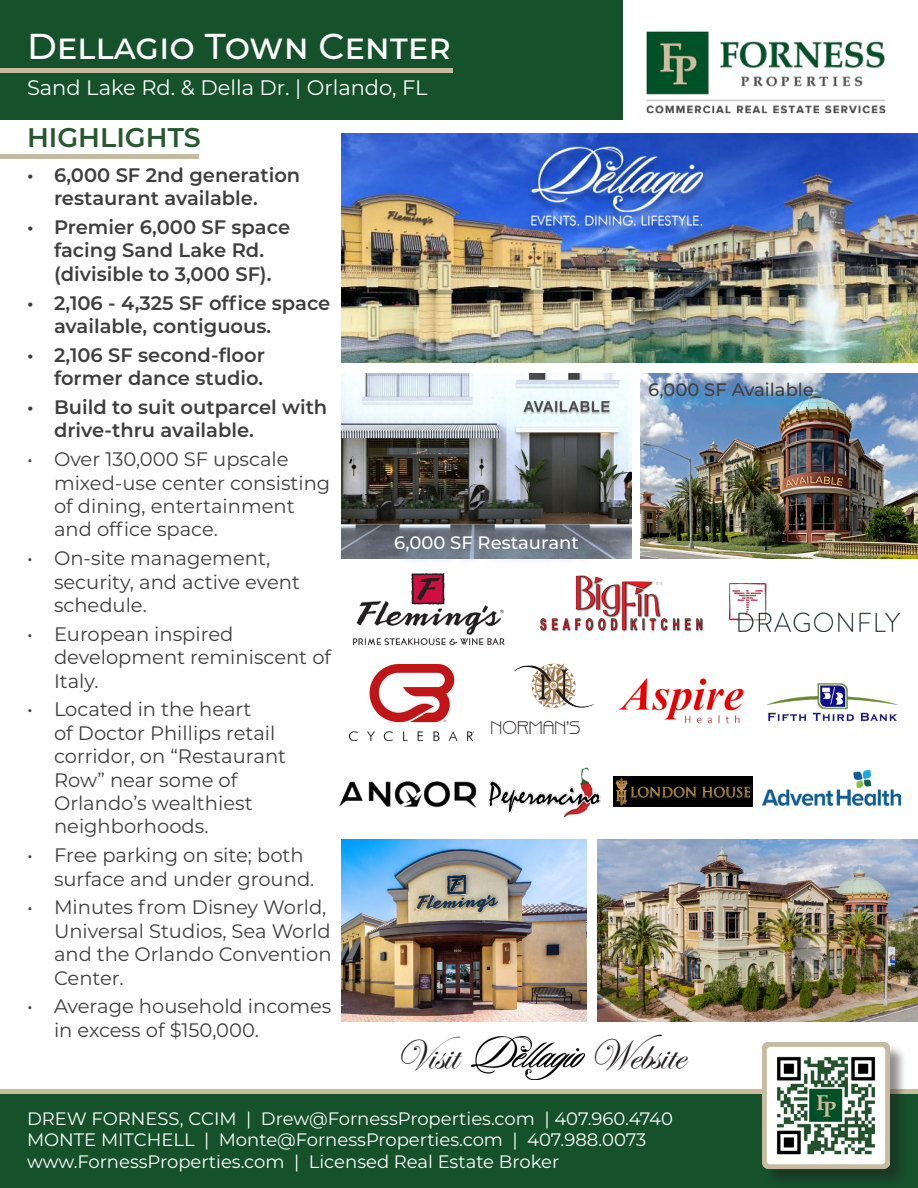
<style>
.page{position:relative;width:918px;height:1188px;background:#fff}
.page>*{position:absolute;margin:0;border:0;box-sizing:border-box;transform-origin:0 0}
.t1{font:43.5px "Edwardian Script ITC";color:#231f20}
.t2{font:500 36px "Montserrat";color:#fff}
.t3{font:600 27px "Montserrat";color:#26592f}
.t4{font:21px "Montserrat";color:#fff}
.t5{font:19.5px/23.4px "Montserrat";color:#3e3e3f}
.t6{font:600 19.5px/23.4px "Montserrat";color:#3e3e3f}
.t7{font:18px "Montserrat";color:#fff}
.t8{font:500 18px "Montserrat";color:#fff}
.t9{font:500 18px "Montserrat";color:#414142}
.t10{font:18px "Brisk Plain";color:#231f20}
</style>
<div class="page">
<img style="left:641px;top:373px;width:277px;height:185px">
<img style="left:597px;top:840px;width:321px;height:182px">
<img style="left:341px;top:840px;width:245px;height:182px">
<img style="left:540px;top:575px;width:163px;height:57px">
<img style="left:618px;top:678px;width:126px;height:46px">
<img style="left:349px;top:664px;width:125px;height:76px">
<img style="left:353px;top:573px;width:152px;height:73px">
<img style="left:514px;top:663px;width:80px;height:45px">
<img style="left:729px;top:584px;width:171px;height:47px">
<img style="left:766px;top:683px;width:132px;height:38px">
<img style="left:646px;top:31px;width:240px;height:83px">
<div style="left:0;top:0;width:622px;height:120px;background:#15512b"></div>
<img style="left:341px;top:133px;width:577px;height:230px">
<div style="left:0;top:154px;width:199px;height:5px;background:#c7bb9f"></div>
<div style="left:0;top:1093px;width:918px;height:95px;background:#15512b"></div>
<div style="left:0;top:1089px;width:918px;height:5px;background:#c9bb9d"></div>
<img style="left:472px;top:1036px;width:113px;height:43px">
<hr style="left:0;top:68px;width:452px;height:4px;background:#c7bb9f">
<img style="left:488px;top:767px;width:113px;height:51px">
<img style="left:339px;top:781px;width:138px;height:27px">
<img style="left:613px;top:777px;width:140px;height:30px">
<img style="left:763px;top:771px;width:137px;height:34px">
<div style="left:764px;top:1044px;width:143px;height:143px;background:#231f20;opacity:.5"></div>
<img style="left:763px;top:1043px;width:126px;height:135px">
<div style="left:652px;top:385px;width:179px;height:31px;background:#00aeef;opacity:.75"></div>
<img style="left:341px;top:373px;width:291px;height:185px">
<div style="left:397px;top:538px;width:198px;height:31px;background:#92bfd4;opacity:.6"></div>
<p class="t2" style="left:27px;top:21px;width:426px">Dellagio Town Center</p>
<p class="t4" style="left:27px;top:73px;width:402px">Sand Lake Rd. &amp; Della Dr. | Orlando, FL</p>
<p class="t3" style="left:27px;top:119px;width:175px">HIGHLIGHTS</p>
<p class="t6" style="left:54px;top:162px;width:248px;text-indent:-27px">• 6,000 SF 2nd generation restaurant available.</p>
<p class="t6" style="left:27px;top:214px;width:265px;text-align:center">• Premier 6,000 SF space facing Sand Lake Rd. (divisible to 3,000 SF).</p>
<p class="t6" style="left:54px;top:290px;width:278px;text-indent:-27px">• 2,106 - 4,325 SF office space available, contiguous.</p>
<p class="t6" style="left:27px;top:342px;width:239px;text-align:right">• 2,106 SF second-floor former dance studio.</p>
<p class="t6" style="left:54px;top:394px;width:275px;text-indent:-27px">• Build to suit outparcel with drive-thru available.</p>
<p class="t5" style="left:54px;top:447px;width:278px;text-indent:-27px">• Over 130,000 SF upscale mixed-use center consisting of dining, entertainment and office space.</p>
<p class="t5" style="left:54px;top:546px;width:247px;text-indent:-27px">• On-site management, security, and active event schedule.</p>
<p class="t5" style="left:54px;top:621px;width:279px;text-indent:-27px">• European inspired development reminiscent of<br>Italy.</p>
<p class="t5" style="left:54px;top:697px;width:234px;text-indent:-27px">• Located in the heart<br>of Doctor Phillips retail corridor, on “Restaurant<br>Row” near some of<br>Orlando’s wealthiest neighborhoods.</p>
<p class="t5" style="left:54px;top:843px;width:262px;text-indent:-27px">• Free parking on site; both surface and under ground.</p>
<p class="t5" style="left:54px;top:895px;width:279px;text-indent:-27px">• Minutes from Disney World,<br>Universal Studios, Sea World and the Orlando Convention<br>Center.</p>
<p class="t5" style="left:54px;top:994px;width:279px;text-indent:-27px">• Average household incomes in excess of $150,000.</p>
<p class="t8" style="left:394px;top:531px;width:186px">6,000 SF Restaurant</p>
<p class="t10" style="left:491px;top:718px;width:92px">NORMAN’S</p>
<p class="t9" style="left:648px;top:377px;width:167px">6,000 SF Available</p>
<p class="t1" style="left:395px;top:1031px;width:67px">Visit</p>
<p class="t1" style="left:589px;top:1031px;width:98px">Website</p>
<p class="t7" style="left:27px;top:1106px;width:647px">DREW FORNESS, CCIM | Drew@FornessProperties.com | 407.960.4740</p>
<p class="t7" style="left:27px;top:1128px;width:621px">MONTE MITCHELL | Monte@FornessProperties.com | 407.988.0073</p>
<p class="t7" style="left:27px;top:1149px;width:534px">www.FornessProperties.com | Licensed Real Estate Broker</p>
</div>
